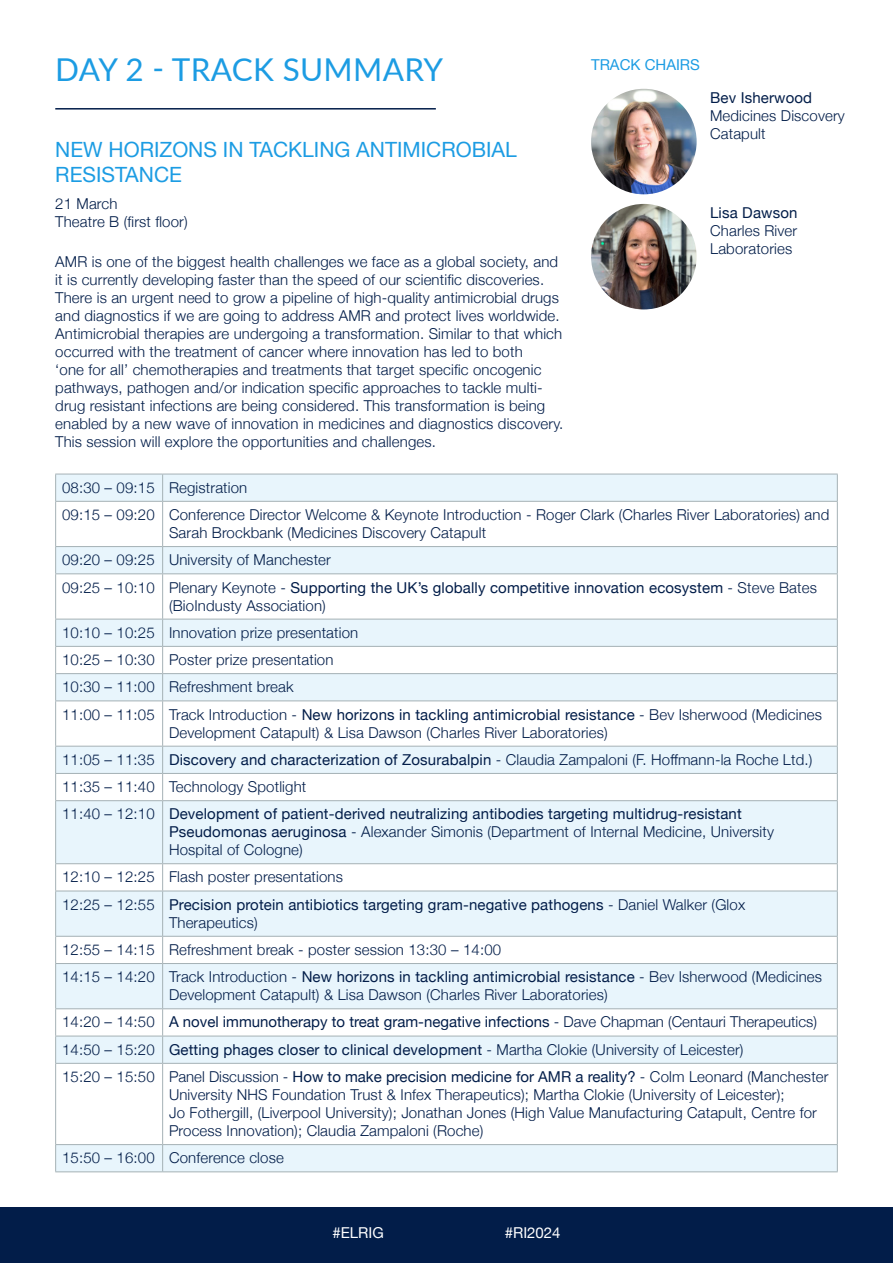
<style>
.page{position:relative;width:893px;height:1263px;background:#fff}
.page>*{position:absolute;margin:0;border:0;box-sizing:border-box;transform-origin:0 0}
.t1{font:31.5px "Lato";letter-spacing:.01em;color:#1c9ce3}
.t2{font:21px/25.2px "Helvetica Neue";color:#1c9ce3}
.t3{font:300 15px/18px "Helvetica Neue";letter-spacing:.01em;color:#021d49}
.t4{font:15px "Helvetica Neue";letter-spacing:.01em;color:#021d49}
.t5{font:15px "Helvetica Neue";color:#fff}
.t6{font:15px "Helvetica Neue";color:#1c9ce3}
.s1{font-weight:400}
</style>
<div class="page">
<hr style="left:55px;top:108px;width:381px;height:2px;background:#021d49">
<div style="left:0;top:1208px;width:893px;height:55px;background:#021d49"></div>
<img style="left:591px;top:89px;width:106px;height:105px;border-radius:53px">
<img style="left:591px;top:204px;width:106px;height:105px;border-radius:53px">
<svg style="left:56px;top:547px;width:781px;height:624px;fill:#e8f5fc"></svg>
<svg style="left:55px;top:474px;width:783px;height:27px;background:#e5f2f9"></svg>
<hr style="left:55px;top:501px;width:108px;height:1px;background:#a5b1b5">
<hr style="left:55px;top:502px;width:1px;height:44px;background:#a5b1b5">
<hr style="left:163px;top:501px;width:675px;height:1px;background:#a5b1b5">
<hr style="left:162px;top:502px;width:1px;height:44px;background:#a5b1b5">
<hr style="left:837px;top:502px;width:1px;height:44px;background:#a5b1b5">
<hr style="left:55px;top:546px;width:108px;height:1px;background:#a5b1b5">
<svg style="left:55px;top:547px;width:1px;height:26px"></svg>
<hr style="left:163px;top:546px;width:675px;height:1px;background:#a5b1b5">
<svg style="left:162px;top:547px;width:1px;height:26px"></svg>
<svg style="left:837px;top:547px;width:1px;height:26px"></svg>
<hr style="left:55px;top:573px;width:108px;height:1px;background:#a5b1b5">
<hr style="left:55px;top:574px;width:1px;height:45px;background:#a5b1b5">
<hr style="left:163px;top:573px;width:675px;height:1px;background:#a5b1b5">
<hr style="left:162px;top:574px;width:1px;height:45px;background:#a5b1b5">
<hr style="left:837px;top:574px;width:1px;height:45px;background:#a5b1b5">
<hr style="left:55px;top:619px;width:108px;height:1px;background:#a5b1b5">
<hr style="left:163px;top:619px;width:675px;height:1px;background:#a5b1b5">
<hr style="left:55px;top:646px;width:108px;height:1px;background:#a5b1b5">
<hr style="left:163px;top:646px;width:675px;height:1px;background:#a5b1b5">
<hr style="left:55px;top:673px;width:108px;height:1px;background:#a5b1b5">
<svg style="left:55px;top:619px;width:1px;height:81px"></svg>
<hr style="left:163px;top:673px;width:675px;height:1px;background:#a5b1b5">
<svg style="left:162px;top:619px;width:1px;height:81px"></svg>
<svg style="left:837px;top:619px;width:1px;height:81px"></svg>
<hr style="left:55px;top:700px;width:108px;height:1px;background:#a5b1b5">
<hr style="left:55px;top:701px;width:1px;height:45px;background:#a5b1b5">
<hr style="left:163px;top:700px;width:675px;height:1px;background:#a5b1b5">
<hr style="left:162px;top:701px;width:1px;height:45px;background:#a5b1b5">
<hr style="left:837px;top:701px;width:1px;height:45px;background:#a5b1b5">
<hr style="left:55px;top:746px;width:108px;height:1px;background:#a5b1b5">
<hr style="left:163px;top:746px;width:675px;height:1px;background:#a5b1b5">
<hr style="left:55px;top:773px;width:108px;height:1px;background:#a5b1b5">
<svg style="left:55px;top:746px;width:1px;height:54px"></svg>
<hr style="left:163px;top:773px;width:675px;height:1px;background:#a5b1b5">
<svg style="left:162px;top:746px;width:1px;height:54px"></svg>
<svg style="left:837px;top:746px;width:1px;height:54px"></svg>
<hr style="left:55px;top:800px;width:108px;height:1px;background:#a5b1b5">
<hr style="left:55px;top:801px;width:1px;height:62px;background:#a5b1b5">
<hr style="left:163px;top:800px;width:675px;height:1px;background:#a5b1b5">
<hr style="left:162px;top:801px;width:1px;height:62px;background:#a5b1b5">
<hr style="left:837px;top:801px;width:1px;height:62px;background:#a5b1b5">
<hr style="left:55px;top:863px;width:108px;height:1px;background:#a5b1b5">
<svg style="left:55px;top:864px;width:1px;height:27px"></svg>
<hr style="left:163px;top:863px;width:675px;height:1px;background:#a5b1b5">
<svg style="left:162px;top:864px;width:1px;height:27px"></svg>
<svg style="left:837px;top:864px;width:1px;height:27px"></svg>
<hr style="left:55px;top:891px;width:108px;height:1px;background:#a5b1b5">
<hr style="left:55px;top:891px;width:1px;height:45px;background:#a5b1b5">
<hr style="left:163px;top:891px;width:675px;height:1px;background:#a5b1b5">
<hr style="left:162px;top:891px;width:1px;height:45px;background:#a5b1b5">
<hr style="left:837px;top:891px;width:1px;height:45px;background:#a5b1b5">
<hr style="left:55px;top:936px;width:108px;height:1px;background:#a5b1b5">
<svg style="left:55px;top:937px;width:1px;height:26px"></svg>
<hr style="left:163px;top:936px;width:675px;height:1px;background:#a5b1b5">
<svg style="left:162px;top:937px;width:1px;height:26px"></svg>
<svg style="left:837px;top:937px;width:1px;height:26px"></svg>
<hr style="left:55px;top:963px;width:108px;height:1px;background:#a5b1b5">
<hr style="left:55px;top:964px;width:1px;height:44px;background:#a5b1b5">
<hr style="left:163px;top:963px;width:675px;height:1px;background:#a5b1b5">
<hr style="left:162px;top:964px;width:1px;height:44px;background:#a5b1b5">
<hr style="left:837px;top:964px;width:1px;height:44px;background:#a5b1b5">
<hr style="left:55px;top:1008px;width:108px;height:1px;background:#a5b1b5">
<hr style="left:163px;top:1008px;width:675px;height:1px;background:#a5b1b5">
<hr style="left:55px;top:1036px;width:108px;height:1px;background:#a5b1b5">
<svg style="left:55px;top:1009px;width:1px;height:54px"></svg>
<hr style="left:163px;top:1036px;width:675px;height:1px;background:#a5b1b5">
<svg style="left:162px;top:1009px;width:1px;height:54px"></svg>
<svg style="left:837px;top:1009px;width:1px;height:54px"></svg>
<hr style="left:55px;top:1063px;width:108px;height:1px;background:#a5b1b5">
<hr style="left:55px;top:1064px;width:1px;height:80px;background:#a5b1b5">
<hr style="left:163px;top:1063px;width:675px;height:1px;background:#a5b1b5">
<hr style="left:162px;top:1064px;width:1px;height:80px;background:#a5b1b5">
<hr style="left:837px;top:1064px;width:1px;height:80px;background:#a5b1b5">
<hr style="left:55px;top:1144px;width:108px;height:1px;background:#a5b1b5">
<svg style="left:55px;top:1145px;width:1px;height:26px"></svg>
<hr style="left:163px;top:1144px;width:675px;height:1px;background:#a5b1b5">
<svg style="left:162px;top:1145px;width:1px;height:26px"></svg>
<svg style="left:837px;top:1145px;width:1px;height:26px"></svg>
<hr style="left:55px;top:1171px;width:108px;height:1px;background:#a5b1b5">
<hr style="left:163px;top:1171px;width:675px;height:1px;background:#a5b1b5">
<h1 class="t1" style="left:55px;top:47px;width:389px">DAY 2 - TRACK SUMMARY</h1>
<p class="t6" style="left:591px;top:53px;width:110px">TRACK CHAIRS</p>
<h2 class="t2" style="left:55px;top:138px;width:463px">NEW HORIZONS IN TACKLING ANTIMICROBIAL<br>RESISTANCE</h2>
<p class="t3" style="left:55px;top:193px;width:134px">21 March<br>Theatre B (first floor)</p>
<p class="t3" style="left:55px;top:251px;width:509px">AMR is one of the biggest health challenges we face as a global society, and it is currently developing faster than the speed of our scientific discoveries.<br>There is an urgent need to grow a pipeline of high-quality antimicrobial drugs and diagnostics if we are going to address AMR and protect lives worldwide.<br>Antimicrobial therapies are undergoing a transformation. Similar to that which occurred with the treatment of cancer where innovation has led to both<br>‘one for all’ chemotherapies and treatments that target specific oncogenic pathways, pathogen and/or indication specific approaches to tackle multi&shy;drug resistant infections are being considered. This transformation is being enabled by a new wave of innovation in medicines and diagnostics discovery.<br>This session will explore the opportunities and challenges.</p>
<p class="t4" style="left:710px;top:87px;width:104px">Bev Isherwood</p>
<p class="t3" style="left:710px;top:106px;width:136px">Medicines Discovery<br>Catapult</p>
<p class="t4" style="left:710px;top:202px;width:89px">Lisa Dawson</p>
<p class="t3" style="left:710px;top:221px;width:89px">Charles River<br>Laboratories</p>
<p class="t3" style="left:62px;top:473px;width:769px;line-height:27.3px">08:30 – 09:15 Registration<br>09:15 – 09:20 Conference Director Welcome &amp; Keynote Introduction - Roger Clark (Charles River Laboratories) and</p>
<p class="t3" style="left:62px;top:518px;width:756px;line-height:27.3px;text-indent:107px">Sarah Brockbank (Medicines Discovery Catapult<br>09:20 – 09:25 University of Manchester<br>09:25 – 10:10 Plenary Keynote - <span class="s1">Supporting the UK’s globally competitive innovation ecosystem</span> - Steve Bates</p>
<p class="t3" style="left:62px;top:590px;width:761px;line-height:27.3px;text-indent:107px">(BioIndusty Association)<br>10:10 – 10:25 Innovation prize presentation<br>10:25 – 10:30 Poster prize presentation<br>10:30 – 11:00 Refreshment break<br>11:00 – 11:05 Track Introduction - <span class="s1">New horizons in tackling antimicrobial resistance</span> - Bev Isherwood (Medicines</p>
<p class="t3" style="left:62px;top:718px;width:752px;line-height:27.2px;text-indent:107px">Development Catapult) &amp; Lisa Dawson (Charles River Laboratories)<br>11:05 – 11:35 <span class="s1">Discovery and characterization of Zosurabalpin</span> - Claudia Zampaloni (F. Hoffmann-la Roche Ltd.)<br>11:35 – 11:40 Technology Spotlight<br>11:40 – 12:10 <span class="s1">Development of patient-derived neutralizing antibodies targeting multidrug-resistant</span></p>
<p class="t3" style="left:169px;top:822px;width:607px"><span class="s1">Pseudomonas aeruginosa</span> - Alexander Simonis (Department of Internal Medicine, University<br>Hospital of Cologne)</p>
<p class="t3" style="left:62px;top:862px;width:685px;line-height:27.3px">12:10 – 12:25 Flash poster presentations<br>12:25 – 12:55 <span class="s1">Precision protein antibiotics targeting gram-negative pathogens</span> - Daniel Walker (Glox</p>
<p class="t3" style="left:62px;top:907px;width:761px;line-height:27.3px;text-indent:107px">Therapeutics)<br>12:55 – 14:15 Refreshment break - poster session 13:30 – 14:00<br>14:15 – 14:20 Track Introduction - <span class="s1">New horizons in tackling antimicrobial resistance</span> - Bev Isherwood (Medicines</p>
<p class="t3" style="left:62px;top:980px;width:768px;line-height:27.3px;text-indent:107px">Development Catapult) &amp; Lisa Dawson (Charles River Laboratories)<br>14:20 – 14:50 <span class="s1">A novel immunotherapy to treat gram-negative infections</span> - Dave Chapman (Centauri Therapeutics)<br>14:50 – 15:20 <span class="s1">Getting phages closer to clinical development</span> - Martha Clokie (University of Leicester)<br>15:20 – 15:50 Panel Discussion - <span class="s1">How to make precision medicine for AMR a reality?</span> - Colm Leonard (Manchester</p>
<p class="t3" style="left:169px;top:1084px;width:649px">University NHS Foundation Trust &amp; Infex Therapeutics); Martha Clokie (University of Leicester);<br>Jo Fothergill, (Liverpool University); Jonathan Jones (High Value Manufacturing Catapult, Centre for<br>Process Innovation); Claudia Zampaloni (Roche)</p>
<p class="t3" style="left:62px;top:1148px;width:223px">15:50 – 16:00 Conference close</p>
<p class="t5" style="left:332px;top:1221px;width:53px">#ELRIG</p>
<p class="t5" style="left:505px;top:1221px;width:57px">#RI2024</p>
</div>
